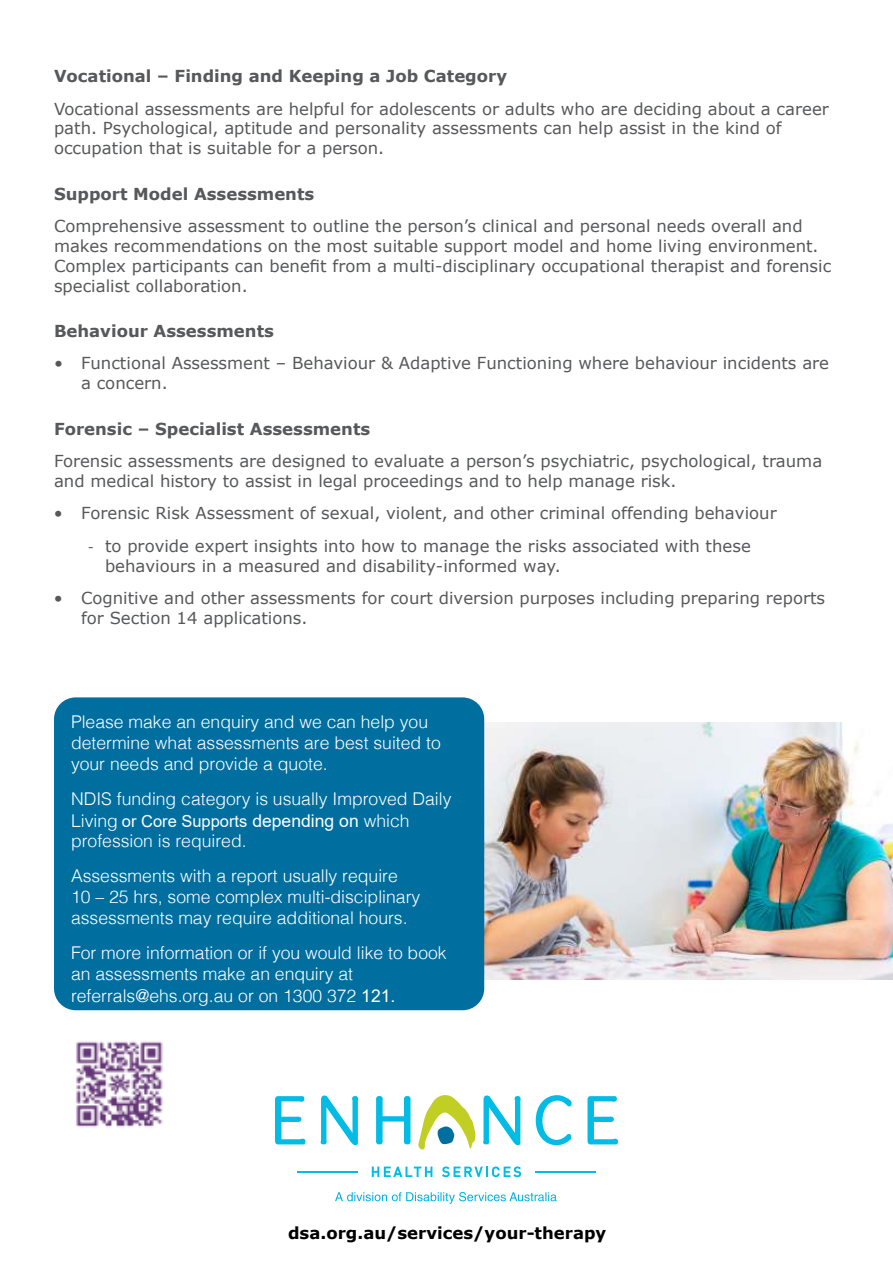
<style>
.page{position:relative;width:893px;height:1263px;background:#fff}
.page>*{position:absolute;margin:0;border:0;box-sizing:border-box;transform-origin:0 0}
.t1{font:300 17.55px/21px "Helvetica";color:#fff}
.t2{font:16.5px/19.8px "Verdana";color:#57585a}
.t3{font:700 16.5px "Verdana";color:#57585a}
.t4{font:16.5px "Arial";color:#fff}
.t5{font:700 16.5px "Verdana";color:#000}
.s1{font-family:"Helvetica";font-weight:300}
.s2{font-family:"Helvetica";font-weight:300;font-size:17.55px}
.s3{font-size:17.55px}
.s4{font-family:"Arial";font-weight:400}
</style>
<div class="page">
<img style="left:484px;top:722px;width:409px;height:258px">
<svg style="left:275px;top:1096px;width:30px;height:48px"></svg>
<svg style="left:321px;top:1095px;width:37px;height:50px"></svg>
<svg style="left:376px;top:1096px;width:35px;height:48px"></svg>
<svg style="left:483px;top:1095px;width:38px;height:50px"></svg>
<svg style="left:536px;top:1095px;width:36px;height:50px"></svg>
<svg style="left:587px;top:1096px;width:31px;height:48px"></svg>
<svg style="left:418px;top:1095px;width:57px;height:55px"></svg>
<svg style="left:372px;top:1166px;width:60px;height:11px"></svg>
<svg style="left:442px;top:1166px;width:79px;height:11px"></svg>
<hr style="left:535px;top:1171px;width:61px;height:2px;background:#02bce5">
<hr style="left:297px;top:1171px;width:60px;height:2px;background:#02bce5">
<svg style="left:335px;top:1192px;width:222px;height:12px"></svg>
<div style="left:54px;top:697px;width:430px;height:313px;background:#006fa0;border-radius:22px"></div>
<img style="left:76px;top:1041px;width:87px;height:86px">
<p class="t3" style="left:54px;top:70px;width:455px">Vocational – Finding and Keeping a Job Category</p>
<p class="t2" style="left:54px;top:99px;width:776px">Vocational assessments are helpful for adolescents or adults who are deciding about a career path. Psychological, aptitude and personality assessments can help assist in the kind of occupation that is suitable for a person.</p>
<p class="t3" style="left:54px;top:187px;width:262px">Support Model Assessments</p>
<p class="t2" style="left:54px;top:216px;width:779px">Comprehensive assessment to outline the person’s clinical and personal needs overall and makes recommendations on the most suitable support model and home living environment.<br>Complex participants can benefit from a multi-disciplinary occupational therapist and forensic specialist collaboration.</p>
<p class="t3" style="left:54px;top:324px;width:221px">Behaviour Assessments</p>
<p class="t2" style="left:81px;top:354px;width:750px;text-indent:-27px">• Functional Assessment – Behaviour &amp; Adaptive Functioning where behaviour incidents are a concern.</p>
<p class="t3" style="left:54px;top:422px;width:318px">Forensic – Specialist Assessments</p>
<p class="t2" style="left:54px;top:451px;width:770px">Forensic assessments are designed to evaluate a person’s psychiatric, psychological, trauma and medical history to assist in legal proceedings and to help manage risk.</p>
<p class="t2" style="left:54px;top:504px;width:724px">• Forensic Risk Assessment of sexual, violent, and other criminal offending behaviour</p>
<p class="t2" style="left:105px;top:536px;width:647px;text-indent:-17px"><span class="s1">-</span> to provide expert insights into how to manage the risks associated with these behaviours in a measured and disability-informed way.</p>
<p class="t2" style="left:81px;top:589px;width:746px;text-indent:-27px">• Cognitive and other assessments for court diversion purposes including preparing reports for Section 14 applications.</p>
<p class="t1" style="left:71px;top:713px;width:371px">Please make an enquiry and we can help you determine what assessments are best suited to your needs and provide a quote.</p>
<p class="t1" style="left:71px;top:790px;width:382px">NDIS funding category is usually Improved Daily</p>
<p class="t4" style="left:71px;top:810px;width:340px"><span class="s2">Living</span> or Core Supports <span class="s3">depending on</span> <span class="s2">which</span></p>
<p class="t1" style="left:71px;top:825px;width:328px;line-height:34.7px">profession is required.<br>Assessments with a report usually require</p>
<p class="t1" style="left:71px;top:888px;width:351px">10 – 25 hrs, some complex multi-disciplinary assessments may require additional hours.</p>
<p class="t1" style="left:71px;top:943px;width:377px;line-height:21.8px">For more information or if you would like to book an assessments make an enquiry at referrals@ehs.org.au or on 1300 372 <span class="s4">121.</span></p>
<p class="t5" style="left:288px;top:1221px;width:320px">dsa.org.au/services/your-therapy</p>
</div>
